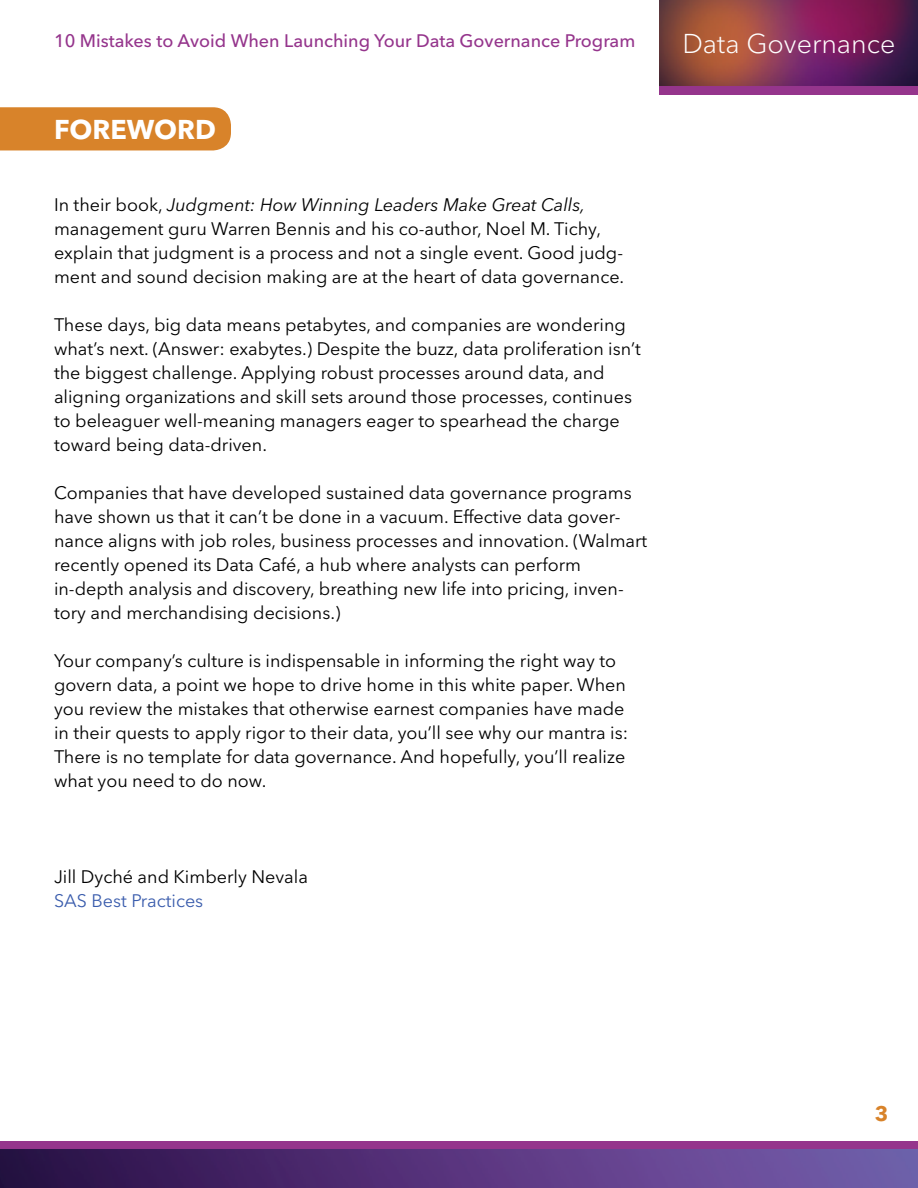
<style>
.page{position:relative;width:918px;height:1188px;background:#fff}
.page>*{position:absolute;margin:0;border:0;box-sizing:border-box;transform-origin:0 0}
.t1{font:300 27px "Avenir Next W1 G";color:#fff}
.Headers{font:700 27px "Avenir Next W1 G";color:#fff}
.t2{font:700 21px "Avenir Next W1 G";color:#d8832a}
.t3{font:18px/24px "Avenir Next W1 G";color:#000}
.t4{font:500 18px "Avenir Next W1 G";color:#95358c}
.t5{font:18px "Avenir Next W1 G";color:#3b5dad}
.s1{font-style:italic}
</style>
<div class="page">
<img style="left:660px;top:0;width:258px;height:86px">
<div style="left:660px;top:86px;width:258px;height:9px;background:#95358c"></div>
<div style="left:0;top:1142px;width:918px;height:8px;background:#95358c"></div>
<img style="left:0;top:1150px;width:918px;height:38px">
<div style="left:0;top:107px;width:231px;height:43px;background:#d8832a"></div>
<p class="t4" style="left:54px;top:30px;width:583px">10 Mistakes to Avoid When Launching Your Data Governance Program</p>
<p class="Headers" style="left:54px;top:113px;width:163px">FOREWORD</p>
<p class="t3" style="left:54px;top:193px;width:572px">In their book, <span class="s1">Judgment: How Winning Leaders Make Great Calls, </span>management guru Warren Bennis and his co-author, Noel M. Tichy, explain that judgment is a process and not a single event. Good judg&shy;ment and sound decision making are at the heart of data governance.</p>
<p class="t3" style="left:54px;top:313px;width:588px">These days, big data means petabytes, and companies are wondering what’s next. (Answer: exabytes.) Despite the buzz, data proliferation isn’t the biggest challenge. Applying robust processes around data, and aligning organizations and skill sets around those processes, continues to beleaguer well-meaning managers eager to spearhead the charge toward being data-driven.</p>
<p class="t3" style="left:54px;top:481px;width:595px">Companies that have developed sustained data governance programs have shown us that it can’t be done in a vacuum. Effective data gover&shy;nance aligns with job roles, business processes and innovation. (Walmart recently opened its Data Café, a hub where analysts can perform in-depth analysis and discovery, breathing new life into pricing, inven&shy;tory and merchandising decisions.)</p>
<p class="t3" style="left:54px;top:649px;width:576px">Your company’s culture is indispensable in informing the right way to govern data, a point we hope to drive home in this white paper. When you review the mistakes that otherwise earnest companies have made in their quests to apply rigor to their data, you’ll see why our mantra is:<br>There is no template for data governance. And hopefully, you’ll realize what you need to do now.</p>
<p class="t3" style="left:54px;top:865px;width:256px">Jill Dyché and Kimberly Nevala</p>
<p class="t5" style="left:54px;top:890px;width:151px">SAS Best Practices</p>
<h1 class="t1" style="left:682px;top:28px;width:215px">Data Governance</h1>
<p class="t2" style="left:875px;top:1101px;width:15px">3</p>
</div>
